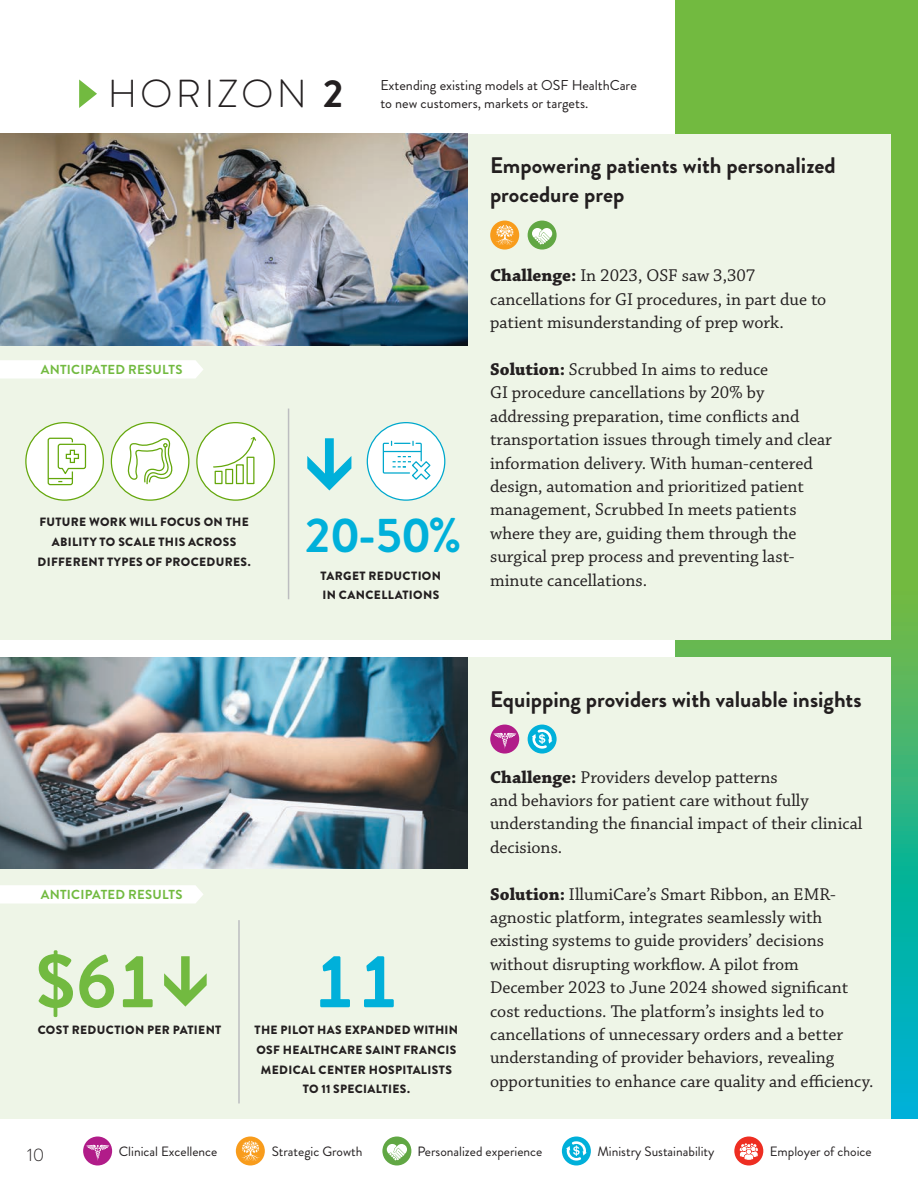
<style>
.page{position:relative;width:918px;height:1188px;background:#fff}
.page>*{position:absolute;margin:0;border:0;box-sizing:border-box;transform-origin:0 0}
.t1{font:700 75px "Brandon Grotesque";color:#72ba40}
.t2{font:700 75px "Brandon Grotesque";color:#00b0da}
.t3{font:700 48.75px "Brandon Grotesque";color:#00b0da}
.t4{font:300 39px "Brandon Grotesque";letter-spacing:.08em;color:#231f20}
.t5{font:700 22.5px/29.2px "Brandon Grotesque";color:#231f20}
.t6{font:18px/23.4px "Chaparral Pro";color:#231f20}
.t7{font:300 18px "Brandon Grotesque";color:#231f20}
.t8{font:14.25px/18.5px "Brandon Grotesque";color:#231f20}
.t9{font:13.5px "Brandon Grotesque";color:#231f20}
.t10{font:700 13.05px "Brandon Grotesque";letter-spacing:.02em;color:#72ba40}
.t11{font:900 12px/19.6px "Brandon Grotesque";letter-spacing:.03em;color:#231f20;text-align:center}
.s1{font-weight:700}
</style>
<div class="page">
<svg style="left:675px;top:0;width:243px;height:1119px;background:#60b853"></svg>
<svg style="left:79px;top:80px;width:18px;height:28px"></svg>
<div style="left:0;top:134px;width:891px;height:505px;background:#eef5e7"></div>
<img style="left:0;top:134px;width:468px;height:211px">
<div style="left:0;top:657px;width:891px;height:462px;background:#eef5e7"></div>
<img style="left:0;top:657px;width:468px;height:212px">
<div style="left:734px;top:1137px;width:29px;height:28px;background:#ee2e22;border-radius:50%"></div>
<svg style="left:740px;top:1143px;width:18px;height:17px"></svg>
<div style="left:382px;top:1137px;width:29px;height:28px;background:#61a744;border-radius:50%"></div>
<svg style="left:387px;top:1144px;width:20px;height:16px"></svg>
<div style="left:562px;top:1137px;width:29px;height:28px;background:#00b0da;border-radius:50%"></div>
<svg style="left:566px;top:1141px;width:21px;height:20px"></svg>
<div style="left:236px;top:1137px;width:29px;height:28px;background:#f89c1c;border-radius:50%"></div>
<svg style="left:241px;top:1141px;width:19px;height:20px"></svg>
<div style="left:83px;top:1137px;width:29px;height:28px;background:#b11c89;border-radius:50%"></div>
<svg style="left:86px;top:1145px;width:23px;height:16px"></svg>
<div style="left:490px;top:221px;width:29px;height:29px;background:#f89c1c;border-radius:50%"></div>
<svg style="left:496px;top:225px;width:18px;height:20px"></svg>
<div style="left:528px;top:221px;width:29px;height:29px;background:#61a744;border-radius:50%"></div>
<svg style="left:532px;top:228px;width:20px;height:16px"></svg>
<div style="left:0;top:360px;width:203px;height:19px;background:#fff"></div>
<div style="left:0;top:885px;width:203px;height:19px;background:#fff"></div>
<hr style="left:238px;top:920px;width:2px;height:183px;background:#bcbdc0">
<svg style="left:164px;top:956px;width:43px;height:51px"></svg>
<hr style="left:288px;top:409px;width:1px;height:190px;background:#bcbdc0">
<svg style="left:307px;top:438px;width:44px;height:52px"></svg>
<div style="left:367px;top:423px;width:78px;height:77px;background:#fff;border-radius:50%"></div>
<div style="left:367px;top:422px;width:78px;height:79px;border:1px solid #00a8cd;border-radius:50%"></div>
<svg style="left:382px;top:441px;width:49px;height:39px"></svg>
<div style="left:490px;top:725px;width:29px;height:29px;background:#b11c89;border-radius:50%"></div>
<svg style="left:494px;top:733px;width:22px;height:16px"></svg>
<div style="left:528px;top:725px;width:29px;height:29px;background:#00b0da;border-radius:50%"></div>
<svg style="left:532px;top:729px;width:20px;height:20px"></svg>
<div style="left:26px;top:423px;width:77px;height:77px;background:#fff;border-radius:50%"></div>
<div style="left:25px;top:422px;width:79px;height:79px;border:1px solid #64a70b;border-radius:50%"></div>
<div style="left:48px;top:438px;width:25px;height:47px;border:1px solid #64a70b;border-radius:2px"></div>
<svg style="left:48px;top:443px;width:39px;height:39px"></svg>
<div style="left:111px;top:423px;width:78px;height:77px;background:#fff;border-radius:50%"></div>
<div style="left:111px;top:422px;width:78px;height:79px;border:1px solid #64a70b;border-radius:50%"></div>
<svg style="left:127px;top:438px;width:46px;height:47px"></svg>
<div style="left:197px;top:423px;width:77px;height:77px;background:#fff;border-radius:50%"></div>
<div style="left:196px;top:422px;width:79px;height:79px;border:1px solid #64a70b;border-radius:50%"></div>
<div style="left:215px;top:471px;width:8px;height:13px;border:1px solid #64a70b"></div>
<div style="left:225px;top:469px;width:8px;height:15px;border:1px solid #64a70b"></div>
<div style="left:236px;top:464px;width:8px;height:20px;border:1px solid #64a70b"></div>
<div style="left:247px;top:457px;width:8px;height:27px;border:1px solid #64a70b"></div>
<svg style="left:213px;top:437px;width:43px;height:31px"></svg>
<p class="t4" style="left:108px;top:67px;width:239px">HORIZON <span class="s1">2</span></p>
<p class="t8" style="left:380px;top:76px;width:258px">Extending existing models at OSF HealthCare to new customers, markets or targets.</p>
<p class="t5" style="left:490px;top:151px;width:347px">Empowering patients with personalized procedure prep</p>
<p class="t10" style="left:41px;top:360px;width:143px">ANTICIPATED RESULTS</p>
<p class="t11" style="left:38px;top:513px;width:215px">FUTURE WORK WILL FOCUS ON THE<br>ABILITY TO SCALE THIS ACROSS<br>DIFFERENT TYPES OF PROCEDURES.</p>
<p class="t3" style="left:303px;top:501px;width:160px">20-50%</p>
<p class="t11" style="left:321px;top:566px;width:122px;text-align:left">TARGET REDUCTION<br>IN CANCELLATIONS</p>
<p class="t6" style="left:490px;top:265px;width:338px"><span class="s1">Challenge:</span> In 2023, OSF saw 3,307 cancellations for GI procedures, in part due to patient misunderstanding of prep work.</p>
<p class="t6" style="left:490px;top:358px;width:343px"><span class="s1">Solution:</span> Scrubbed In aims to reduce<br>GI procedure cancellations by 20% by addressing preparation, time conflicts and transportation issues through timely and clear information delivery. With human-centered design, automation and prioritized patient management, Scrubbed In meets patients where they are, guiding them through the surgical prep process and preventing last&shy;minute cancellations.</p>
<p class="t10" style="left:41px;top:885px;width:143px">ANTICIPATED RESULTS</p>
<p class="t1" style="left:36px;top:929px;width:125px">$61</p>
<p class="t2" style="left:312px;top:929px;width:91px">11</p>
<p class="t11" style="left:38px;top:1020px;width:185px">COST REDUCTION PER PATIENT</p>
<p class="t11" style="left:255px;top:1020px;width:205px">THE PILOT HAS EXPANDED WITHIN<br>OSF HEALTHCARE SAINT FRANCIS<br>MEDICAL CENTER HOSPITALISTS<br>TO 11 SPECIALTIES.</p>
<p class="t5" style="left:490px;top:685px;width:373px">Equipping providers with valuable insights</p>
<p class="t6" style="left:490px;top:766px;width:374px"><span class="s1">Challenge:</span> Providers develop patterns<br>and behaviors for patient care without fully understanding the financial impact of their clinical decisions.</p>
<p class="t6" style="left:490px;top:883px;width:385px"><span class="s1">Solution:</span> IllumiCare’s Smart Ribbon, an EMR&shy;agnostic platform, integrates seamlessly with existing systems to guide providers’ decisions without disrupting workflow. A pilot from December 2023 to June 2024 showed significant cost reductions. The platform’s insights led to cancellations of unnecessary orders and a better understanding of provider behaviors, revealing opportunities to enhance care quality and efficiency.</p>
<p class="t7" style="left:27px;top:1143px;width:19px">10</p>
<p class="t9" style="left:119px;top:1142px;width:100px">Clinical Excellence</p>
<p class="t9" style="left:272px;top:1142px;width:92px">Strategic Growth</p>
<p class="t9" style="left:417px;top:1142px;width:126px">Personalized experience</p>
<p class="t9" style="left:597px;top:1142px;width:119px">Ministry Sustainability</p>
<p class="t9" style="left:770px;top:1142px;width:103px">Employer of choice</p>
</div>
